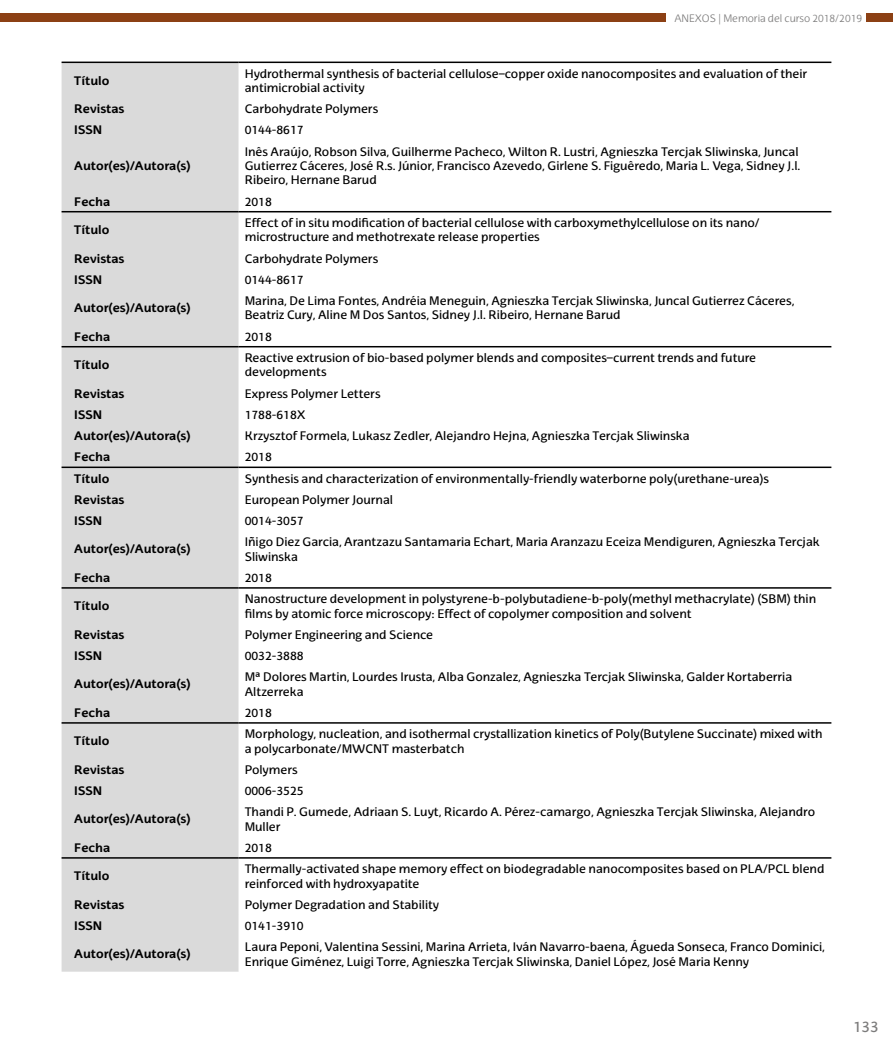
<style>
.page{position:relative;width:893px;height:1063px;background:#fff}
.page>*{position:absolute;margin:0;border:0;box-sizing:border-box;transform-origin:0 0}
.t1{font:15px "EHU Sans";color:#7c7b7b}
.t2{font:12px/14.4px "EHU Sans";color:#000}
.t3{font:700 12px "EHU Sans";color:#000}
.t4{font:300 10.5px "EHU Sans";color:#7c7b7b}
</style>
<div class="page">
<div style="left:866px;top:14px;width:27px;height:8px;background:#8c4014"></div>
<div style="left:0;top:14px;width:665px;height:8px;background:#8c4014"></div>
<div style="left:62px;top:63px;width:177px;height:909px;background:#dadada"></div>
<svg style="left:239px;top:63px;width:592px;height:406px"></svg>
<hr style="left:62px;top:62px;width:177px;height:1px;background:#000">
<hr style="left:239px;top:62px;width:592px;height:1px;background:#000">
<hr style="left:62px;top:211px;width:177px;height:1px;background:#000">
<hr style="left:239px;top:211px;width:592px;height:1px;background:#000">
<hr style="left:62px;top:346px;width:177px;height:1px;background:#000">
<hr style="left:239px;top:346px;width:592px;height:1px;background:#000">
<hr style="left:62px;top:467px;width:177px;height:1px;background:#000">
<hr style="left:239px;top:467px;width:592px;height:1px;background:#000">
<hr style="left:62px;top:587px;width:177px;height:2px;background:#000">
<hr style="left:239px;top:587px;width:592px;height:2px;background:#000">
<hr style="left:62px;top:722px;width:177px;height:2px;background:#000">
<hr style="left:239px;top:722px;width:592px;height:2px;background:#000">
<hr style="left:62px;top:857px;width:177px;height:2px;background:#000">
<hr style="left:239px;top:857px;width:592px;height:2px;background:#000">
<p class="t4" style="left:674px;top:12px;width:189px">ANEXOS | Memoria del curso 2018/2019</p>
<p class="t3" style="left:74px;top:73px;width:37px">Título</p>
<p class="t2" style="left:245px;top:66px;width:564px">Hydrothermal synthesis of bacterial cellulose–copper oxide nanocomposites and evaluation of their antimicrobial activity</p>
<p class="t3" style="left:74px;top:101px;width:52px">Revistas</p>
<p class="t2" style="left:245px;top:102px;width:135px">Carbohydrate Polymers</p>
<p class="t3" style="left:74px;top:123px;width:29px">ISSN</p>
<p class="t2" style="left:245px;top:123px;width:61px">0144-8617</p>
<p class="t3" style="left:74px;top:158px;width:118px">Autor(es)/Autora(s)</p>
<p class="t2" style="left:245px;top:144px;width:557px">Inês Araújo, Robson Silva, Guilherme Pacheco, Wilton R. Lustri, Agnieszka Tercjak Sliwinska, Juncal<br>Gutierrez Cáceres, José R.s. Júnior, Francisco Azevedo, Girlene S. Figuêredo, Maria L. Vega, Sidney J.l.<br>Ribeiro, Hernane Barud</p>
<p class="t3" style="left:74px;top:194px;width:38px">Fecha</p>
<p class="t2" style="left:245px;top:194px;width:29px">2018</p>
<p class="t3" style="left:74px;top:222px;width:37px">Título</p>
<p class="t2" style="left:245px;top:215px;width:516px">Effect of in situ modification of bacterial cellulose with carboxymethylcellulose on its nano/ microstructure and methotrexate release properties</p>
<p class="t3" style="left:74px;top:251px;width:52px">Revistas</p>
<p class="t2" style="left:245px;top:251px;width:135px">Carbohydrate Polymers</p>
<p class="t3" style="left:74px;top:272px;width:29px">ISSN</p>
<p class="t2" style="left:245px;top:272px;width:61px">0144-8617</p>
<p class="t3" style="left:74px;top:300px;width:118px">Autor(es)/Autora(s)</p>
<p class="t2" style="left:245px;top:294px;width:551px">Marina, De Lima Fontes, Andréia Meneguin, Agnieszka Tercjak Sliwinska, Juncal Gutierrez Cáceres,<br>Beatriz Cury, Aline M Dos Santos, Sidney J.l. Ribeiro, Hernane Barud</p>
<p class="t3" style="left:74px;top:329px;width:38px">Fecha</p>
<p class="t2" style="left:245px;top:329px;width:29px">2018</p>
<p class="t3" style="left:74px;top:357px;width:37px">Título</p>
<p class="t2" style="left:245px;top:350px;width:513px">Reactive extrusion of bio-based polymer blends and composites–current trends and future developments</p>
<p class="t3" style="left:74px;top:386px;width:52px">Revistas</p>
<p class="t2" style="left:245px;top:386px;width:137px">Express Polymer Letters</p>
<p class="t3" style="left:74px;top:407px;width:29px">ISSN</p>
<p class="t2" style="left:245px;top:407px;width:63px">1788-618X</p>
<p class="t3" style="left:74px;top:428px;width:118px">Autor(es)/Autora(s)</p>
<p class="t2" style="left:245px;top:429px;width:447px">Krzysztof Formela, Lukasz Zedler, Alejandro Hejna, Agnieszka Tercjak Sliwinska</p>
<p class="t3" style="left:74px;top:449px;width:38px">Fecha</p>
<p class="t2" style="left:245px;top:450px;width:29px">2018</p>
<p class="t3" style="left:74px;top:471px;width:37px">Título</p>
<p class="t2" style="left:245px;top:471px;width:526px">Synthesis and characterization of environmentally-friendly waterborne poly(urethane-urea)s</p>
<p class="t3" style="left:74px;top:492px;width:52px">Revistas</p>
<p class="t2" style="left:245px;top:492px;width:150px">European Polymer Journal</p>
<p class="t3" style="left:74px;top:513px;width:29px">ISSN</p>
<p class="t2" style="left:245px;top:513px;width:60px">0014-3057</p>
<p class="t3" style="left:74px;top:542px;width:118px">Autor(es)/Autora(s)</p>
<p class="t2" style="left:245px;top:535px;width:577px">Iñigo Diez Garcia, Arantzazu Santamaria Echart, Maria Aranzazu Eceiza Mendiguren, Agnieszka Tercjak<br>Sliwinska</p>
<p class="t3" style="left:74px;top:570px;width:38px">Fecha</p>
<p class="t2" style="left:245px;top:570px;width:29px">2018</p>
<p class="t3" style="left:74px;top:598px;width:37px">Título</p>
<p class="t2" style="left:245px;top:592px;width:573px">Nanostructure development in polystyrene-b-polybutadiene-b-poly(methyl methacrylate) (SBM) thin films by atomic force microscopy: Effect of copolymer composition and solvent</p>
<p class="t3" style="left:74px;top:627px;width:52px">Revistas</p>
<p class="t2" style="left:245px;top:627px;width:190px">Polymer Engineering and Science</p>
<p class="t3" style="left:74px;top:648px;width:29px">ISSN</p>
<p class="t2" style="left:245px;top:648px;width:60px">0032-3888</p>
<p class="t3" style="left:74px;top:677px;width:118px">Autor(es)/Autora(s)</p>
<p class="t2" style="left:245px;top:670px;width:549px">Mª Dolores Martin, Lourdes Irusta, Alba Gonzalez, Agnieszka Tercjak Sliwinska, Galder Kortaberria<br>Altzerreka</p>
<p class="t3" style="left:74px;top:705px;width:38px">Fecha</p>
<p class="t2" style="left:245px;top:705px;width:29px">2018</p>
<p class="t3" style="left:74px;top:733px;width:37px">Título</p>
<p class="t2" style="left:245px;top:727px;width:579px">Morphology, nucleation, and isothermal crystallization kinetics of Poly(Butylene Succinate) mixed with a polycarbonate/MWCNT masterbatch</p>
<p class="t3" style="left:74px;top:762px;width:52px">Revistas</p>
<p class="t2" style="left:245px;top:762px;width:55px">Polymers</p>
<p class="t3" style="left:74px;top:783px;width:29px">ISSN</p>
<p class="t2" style="left:245px;top:783px;width:60px">0006-3525</p>
<p class="t3" style="left:74px;top:812px;width:118px">Autor(es)/Autora(s)</p>
<p class="t2" style="left:245px;top:805px;width:572px">Thandi P. Gumede, Adriaan S. Luyt, Ricardo A. Pérez-camargo, Agnieszka Tercjak Sliwinska, Alejandro<br>Muller</p>
<p class="t3" style="left:74px;top:840px;width:38px">Fecha</p>
<p class="t2" style="left:245px;top:840px;width:29px">2018</p>
<p class="t3" style="left:74px;top:868px;width:37px">Título</p>
<p class="t2" style="left:245px;top:862px;width:581px">Thermally-activated shape memory effect on biodegradable nanocomposites based on PLA/PCL blend reinforced with hydroxyapatite</p>
<p class="t3" style="left:74px;top:897px;width:52px">Revistas</p>
<p class="t2" style="left:245px;top:897px;width:196px">Polymer Degradation and Stability</p>
<p class="t3" style="left:74px;top:918px;width:29px">ISSN</p>
<p class="t2" style="left:245px;top:918px;width:61px">0141-3910</p>
<p class="t3" style="left:74px;top:947px;width:118px">Autor(es)/Autora(s)</p>
<p class="t2" style="left:245px;top:940px;width:582px">Laura Peponi, Valentina Sessini, Marina Arrieta, Iván Navarro-baena, Águeda Sonseca, Franco Dominici,<br>Enrique Giménez, Luigi Torre, Agnieszka Tercjak Sliwinska, Daniel López, José Maria Kenny</p>
<p class="t1" style="left:853px;top:1017px;width:27px">133</p>
</div>
